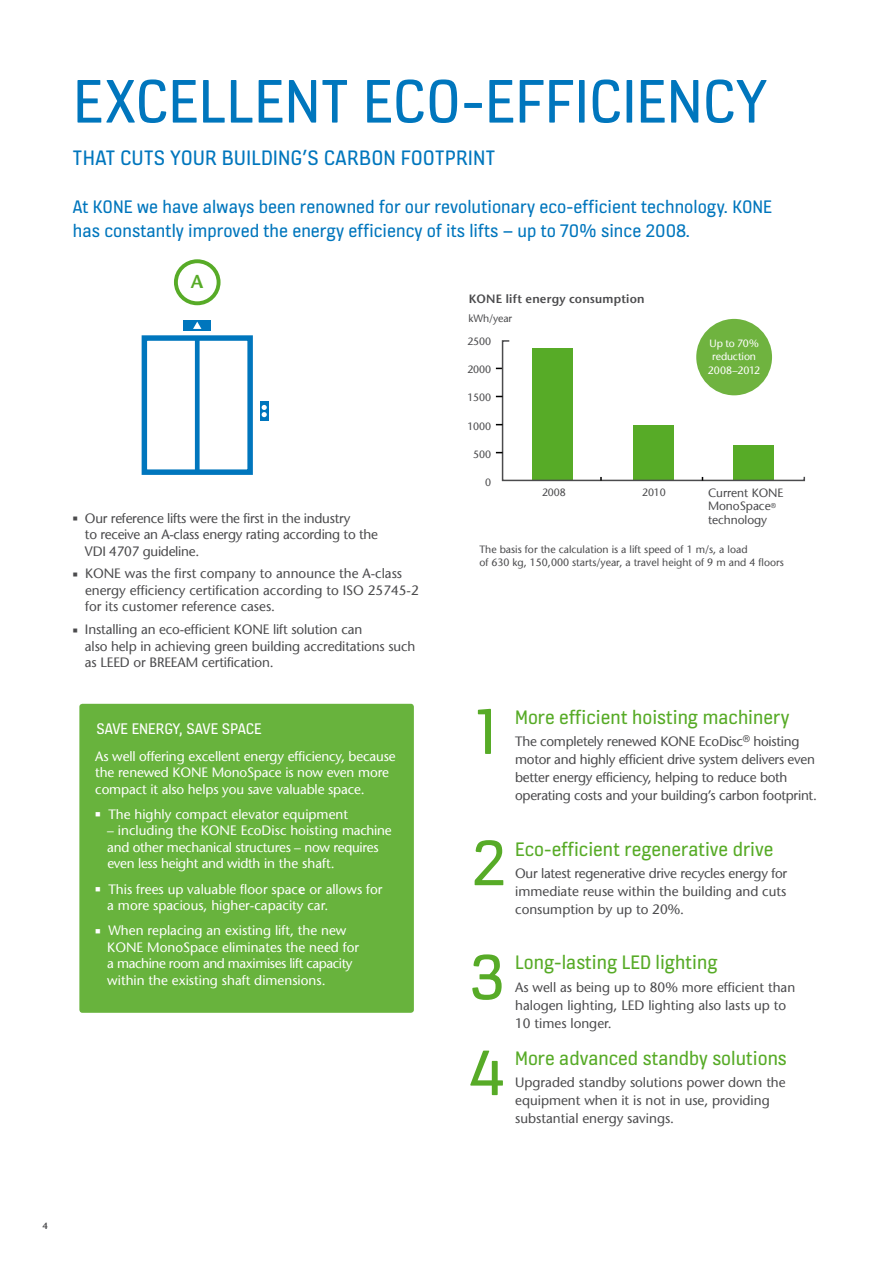
<style>
.page{position:relative;width:893px;height:1263px;background:#fff}
.page>*{position:absolute;margin:0;border:0;box-sizing:border-box;transform-origin:0 0}
.t1{font:69px/131.2px "KONE Information";color:#57ab27}
.t2{font:66px "KONE Information";color:#0076bd}
.t3{font:22.5px "KONE Information";letter-spacing:.01em;color:#0076bd}
.t4{font:21px "KONE Information";color:#57ab27}
.t5{font:19.5px/24px "KONE Information";color:#0076bd}
.t6{font:600 18.75px "Stone Sans";color:#57ab27}
.t7{font:16.5px "KONE Information";color:#fff}
.t8{font:13.5px/18px "Stone Sans";letter-spacing:-.01em;color:#4b4b4d}
.t9{font:13.5px/16.5px "Stone Sans";color:#fff}
.t10{font:13.5px/16.5px "Stone Sans";letter-spacing:-.02em;color:#fff}
.t11{font:12px/13.5px "Stone Sans";letter-spacing:-.005em;color:#4b4b4d}
.t12{font:600 12px "Stone Sans";letter-spacing:.02em;color:#4b4b4d}
.t13{font:10.5px/12.6px "Stone Sans";color:#4b4b4d}
.t14{font:10.5px/13.5px "Stone Sans";letter-spacing:-.01em;color:#fff;text-align:center}
.t15{font:600 9px "Stone Sans";color:#4b4b4d}
.s1{font-weight:600}
</style>
<div class="page">
<div style="left:79px;top:704px;width:335px;height:309px;background:#68b33d;border-radius:3px"></div>
<div style="left:142px;top:335px;width:111px;height:140px;border:5px solid #0076bd"></div>
<div style="left:174px;top:259px;width:47px;height:46px;border:4px solid #57ab27;border-radius:50%"></div>
<div style="left:195px;top:338px;width:5px;height:134px;background:#0076bd"></div>
<div style="left:184px;top:320px;width:27px;height:11px;background:#0076bd"></div>
<svg style="left:193px;top:322px;width:8px;height:7px"></svg>
<svg style="left:260px;top:402px;width:8px;height:19px"></svg>
<svg style="left:262px;top:405px;width:5px;height:12px"></svg>
<div style="left:696px;top:319px;width:76px;height:76px;background:#6fb33f;border-radius:50%"></div>
<svg style="left:496px;top:339px;width:309px;height:143px"></svg>
<h2 class="t2" style="left:73px;top:57px;width:696px">EXCELLENT ECO-EFFICIENCY</h2>
<h3 class="t3" style="left:73px;top:142px;width:424px">THAT CUTS YOUR BUILDING’S CARBON FOOTPRINT</h3>
<h3 class="t5" style="left:73px;top:194px;width:701px">At KONE we have always been renowned for our revolutionary eco-efficient technology. KONE has constantly improved the energy efficiency of its lifts – up to 70% since 2008.</h3>
<h3 class="t6" style="left:191px;top:270px;width:14px">A</h3>
<p class="t8" style="left:85px;top:510px;width:294px;line-height:16.5px;text-indent:-12px">■ Our reference lifts were the first in the industry<br>to receive an A-class energy rating according to the<br>VDI 4707 guideline.</p>
<p class="t8" style="left:85px;top:565px;width:335px;line-height:16.5px;text-indent:-12px">■ KONE was the first company to announce the A-class energy efficiency certification according to ISO 25745-2 for its customer reference cases.</p>
<p class="t8" style="left:85px;top:621px;width:332px;line-height:16.5px;text-indent:-12px">■ Installing an eco-efficient KONE lift solution can<br>also help in achieving green building accreditations such as LEED or BREEAM certification.</p>
<p class="t7" style="left:96px;top:718px;width:167px">SAVE ENERGY, SAVE SPACE</p>
<p class="t9" style="left:95px;top:748px;width:302px">As well offering excellent energy efficiency, because the renewed KONE MonoSpace is now even more compact it also helps you save valuable space.</p>
<p class="t9" style="left:95px;top:806px;width:254px">■ The highly compact elevator equipment</p>
<p class="t10" style="left:107px;top:822px;width:286px">– including the KONE EcoDisc hoisting machine and other mechanical structures – now requires even less height and width in the shaft.</p>
<p class="t9" style="left:107px;top:880px;width:277px;text-indent:-12px">■ This frees up valuable floor spac<span class="s1">e</span> or allows for a more spacious, higher-capacity car.</p>
<p class="t9" style="left:107px;top:922px;width:253px;text-indent:-12px">■ When replacing an existing lift, the new KONE MonoSpace eliminates the need for a machine room and maximises lift capacity within the existing shaft dimensions.</p>
<p class="t12" style="left:469px;top:291px;width:177px">KONE lift energy consumption</p>
<p class="t13" style="left:469px;top:312px;width:45px">kWh/year</p>
<p class="t13" style="left:467px;top:335px;width:25px">2500</p>
<p class="t13" style="left:467px;top:363px;width:25px">2000</p>
<p class="t13" style="left:467px;top:391px;width:25px">1500</p>
<p class="t13" style="left:467px;top:420px;width:25px">1000</p>
<p class="t13" style="left:473px;top:448px;width:19px">500</p>
<p class="t13" style="left:485px;top:476px;width:8px">0</p>
<p class="t14" style="left:708px;top:337px;width:54px">Up to 70% reduction<br>2008–2012</p>
<p class="t13" style="left:542px;top:486px;width:25px">2008</p>
<p class="t13" style="left:642px;top:486px;width:25px">2010</p>
<p class="t11" style="left:708px;top:486px;width:77px">Current KONE<br>MonoSpace<sup>® </sup>technology</p>
<p class="t13" style="left:479px;top:543px;width:306px">The basis for the calculation is a lift speed of 1 m/s, a load<br>of 630 kg, 150,000 starts/year, a travel height of 9 m and 4 floors</p>
<h1 class="t1" style="left:472px;top:663px;width:35px">1<br>2</h1>
<h1 class="t1" style="left:468px;top:926px;width:38px;line-height:95.7px">3<br>4</h1>
<h3 class="t4" style="left:515px;top:703px;width:276px">More efficient hoisting machinery</h3>
<p class="t8" style="left:515px;top:732px;width:303px">The completely renewed KONE EcoDisc<sup>®</sup> hoisting motor and highly efficient drive system delivers even better energy efficiency, helping to reduce both operating costs and your building’s carbon footprint.</p>
<h3 class="t4" style="left:515px;top:835px;width:260px">Eco-efficient regenerative drive</h3>
<p class="t8" style="left:515px;top:864px;width:274px;text-align:justify">Our latest regenerative drive recycles energy for immediate reuse within the building and cuts consumption by up to 20%.</p>
<h3 class="t4" style="left:515px;top:948px;width:204px">Long-lasting LED lighting</h3>
<p class="t8" style="left:515px;top:978px;width:282px">As well as being up to 80% more efficient than halogen lighting, LED lighting also lasts up to<br>10 times longer.</p>
<h3 class="t4" style="left:515px;top:1044px;width:273px">More advanced standby solutions</h3>
<p class="t8" style="left:515px;top:1073px;width:272px">Upgraded standby solutions power down the equipment when it is not in use, providing substantial energy savings.</p>
<p class="t15" style="left:43px;top:1220px;width:7px">4</p>
</div>
